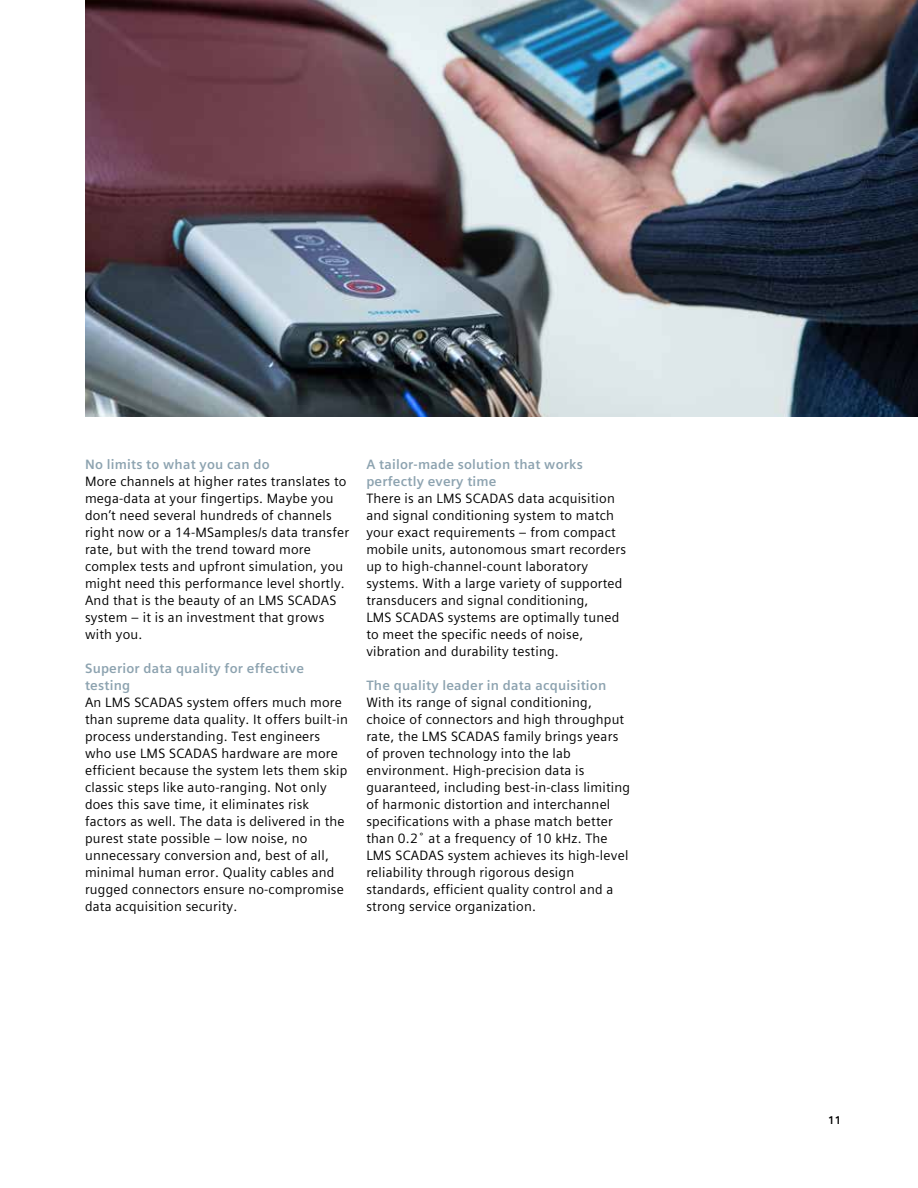
<style>
.page{position:relative;width:918px;height:1188px;background:#fff}
.page>*{position:absolute;margin:0;border:0;box-sizing:border-box;transform-origin:0 0}
.t1{font:13.5px/17px "Siemens Sans Global";letter-spacing:.015em;color:#000}
.t2{font:700 13.5px/17px "Siemens Sans Global";letter-spacing:.015em;color:#8da3b0}
.t3{font:700 11.25px "Siemens Sans Global";color:#000}
</style>
<div class="page">
<img style="left:85px;top:0;width:833px;height:417px">
<p class="t2" style="left:85px;top:456px;width:186px">No limits to what you can do</p>
<p class="t1" style="left:85px;top:473px;width:266px">More channels at higher rates translates to mega-data at your fingertips. Maybe you don’t need several hundreds of channels right now or a 14-MSamples/s data transfer rate, but with the trend toward more complex tests and upfront simulation, you might need this performance level shortly.<br>And that is the beauty of an LMS SCADAS system ‒ it is an investment that grows with you.</p>
<p class="t2" style="left:85px;top:660px;width:220px">Superior data quality for effective testing</p>
<p class="t1" style="left:85px;top:694px;width:264px">An LMS SCADAS system offers much more than supreme data quality. It offers built-in process understanding. Test engineers who use LMS SCADAS hardware are more efficient because the system lets them skip classic steps like auto-ranging. Not only does this save time, it eliminates risk factors as well. The data is delivered in the purest state possible ‒ low noise, no unnecessary conversion and, best of all, minimal human error. Quality cables and rugged connectors ensure no-compromise data acquisition security.</p>
<p class="t2" style="left:366px;top:456px;width:218px">A tailor-made solution that works perfectly every time</p>
<p class="t1" style="left:366px;top:490px;width:261px">There is an LMS SCADAS data acquisition and signal conditioning system to match your exact requirements ‒ from compact mobile units, autonomous smart recorders up to high-channel-count laboratory systems. With a large variety of supported transducers and signal conditioning,<br>LMS SCADAS systems are optimally tuned to meet the specific needs of noise, vibration and durability testing.</p>
<p class="t2" style="left:366px;top:677px;width:242px">The quality leader in data acquisition</p>
<p class="t1" style="left:366px;top:694px;width:265px">With its range of signal conditioning, choice of connectors and high throughput rate, the LMS SCADAS family brings years of proven technology into the lab environment. High-precision data is guaranteed, including best-in-class limiting of harmonic distortion and interchannel specifications with a phase match better than 0.2˚ at a frequency of 10 kHz. The LMS SCADAS system achieves its high-level reliability through rigorous design standards, efficient quality control and a strong service organization.</p>
<p class="t3" style="left:828px;top:1111px;width:15px">11</p>
</div>
